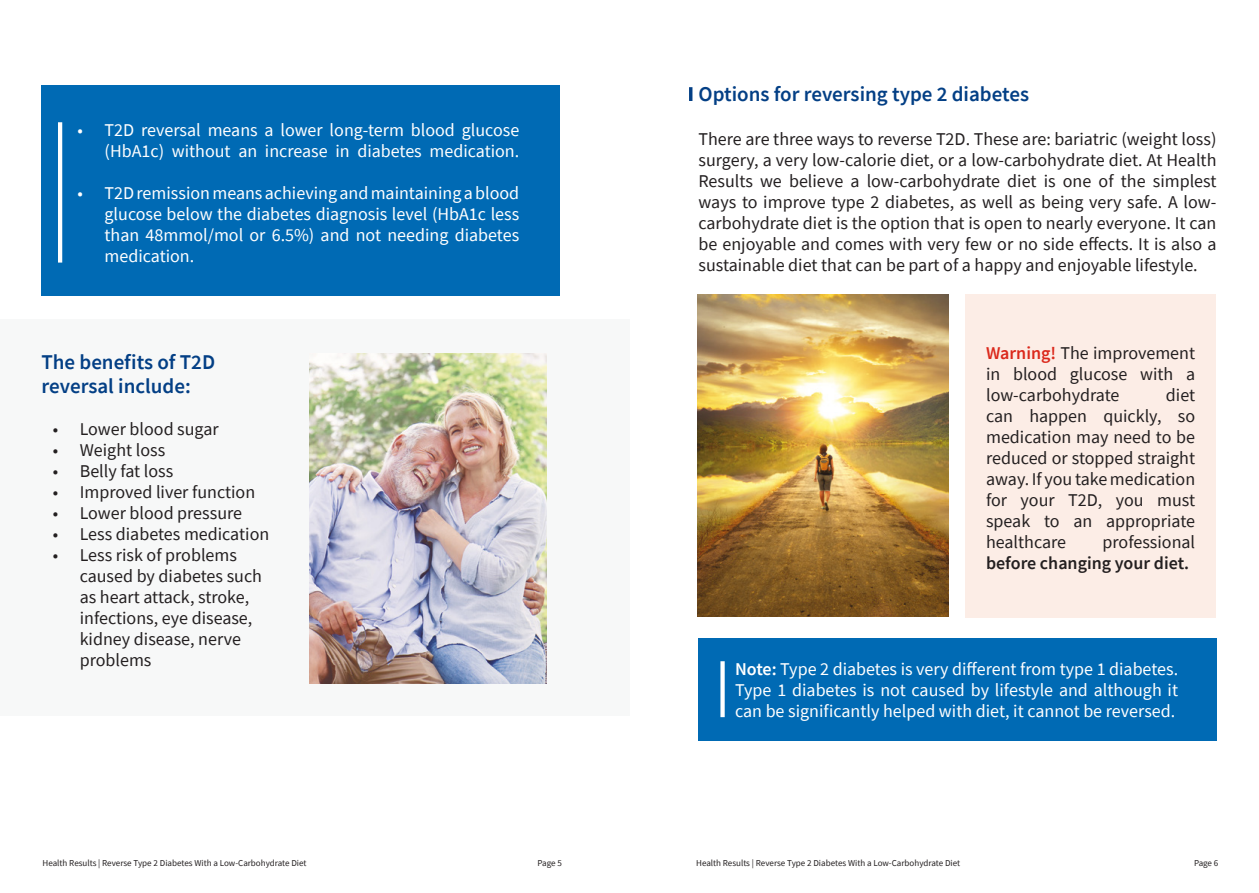
<style>
.page{position:relative;width:1259px;height:893px;background:#fff}
.page>*{position:absolute;margin:0;border:0;box-sizing:border-box;transform-origin:0 0}
.t1{font:600 21px/24px "Source Sans Pro";color:#033f85}
.t2{font:18px/21px "Source Sans Pro";color:#231f20;text-align:justify}
.t3{font:18px/21px "Source Sans Pro";color:#fff;text-align:justify}
.t4{font:600 18px "Source Sans Pro";color:#231f20}
.t5{font:9px "Source Sans Pro";color:#231f20}
.s1{font-weight:600;color:#db291c}
.s2{font-weight:600}
</style>
<div class="page">
<div style="left:0;top:319px;width:629px;height:397px;background:#f7f8f8"></div>
<div style="left:41px;top:85px;width:519px;height:211px;background:#006ab4"></div>
<img style="left:309px;top:354px;width:237px;height:329px">
<hr style="left:58px;top:122px;width:4px;height:141px;background:#fff">
<div style="left:965px;top:294px;width:251px;height:324px;background:#fcede6"></div>
<div style="left:697px;top:639px;width:519px;height:102px;background:#006ab4"></div>
<img style="left:697px;top:294px;width:251px;height:322px">
<svg style="left:720px;top:661px;width:4px;height:56px"></svg>
<hr style="left:689px;top:87px;width:3px;height:14px;background:#033f85">
<p class="t3" style="left:78px;top:119px;width:443px;text-align:right">• T2D reversal means a lower long-term blood glucose (HbA1c) without an increase in diabetes medication.</p>
<p class="t3" style="left:105px;top:182px;width:416px;text-indent:-27px">• T2D remission means achieving and maintaining a blood glucose below the diabetes diagnosis level (HbA1c less than 48mmol/mol or 6.5%) and not needing diabetes medication.</p>
<p class="t1" style="left:41px;top:350px;width:175px">The benefits of T2D reversal include:</p>
<p class="t2" style="left:53px;top:419px;width:167px">• Lower blood sugar</p>
<p class="t2" style="left:53px;top:440px;width:114px">• Weight loss</p>
<p class="t2" style="left:53px;top:461px;width:122px">• Belly fat loss</p>
<p class="t2" style="left:53px;top:482px;width:204px">• Improved liver function</p>
<p class="t2" style="left:53px;top:503px;width:191px">• Lower blood pressure</p>
<p class="t2" style="left:53px;top:524px;width:218px">• Less diabetes medication</p>
<p class="t2" style="left:80px;top:545px;width:184px;text-align:left;text-indent:-27px">• Less risk of problems caused by diabetes such as heart attack, stroke, infections, eye disease, kidney disease, nerve problems</p>
<p class="t1" style="left:698px;top:82px;width:332px">Options for reversing type 2 diabetes</p>
<p class="t2" style="left:698px;top:128px;width:519px">There are three ways to reverse T2D. These are: bariatric (weight loss) surgery, a very low-calorie diet, or a low-carbohydrate diet. At Health Results we believe a low-carbohydrate diet is one of the simplest ways to improve type 2 diabetes, as well as being very safe. A low&shy;carbohydrate diet is the option that is open to nearly everyone. It can be enjoyable and comes with very few or no side effects. It is also a sustainable diet that can be part of a happy and enjoyable lifestyle.</p>
<p class="t2" style="left:986px;top:342px;width:211px"><span class="s1">Warning!</span> The improvement in blood glucose with a low-carbohydrate</p>
<p class="t2" style="left:986px;top:384px;width:211px;text-indent:180px">diet can happen quickly, so medication may need to be reduced or stopped straight away. If you take medication for your T2D, you must speak to an appropriate healthcare</p>
<p class="t2" style="left:1102px;top:531px;width:94px">professional</p>
<p class="t4" style="left:986px;top:551px;width:204px">before changing your diet.</p>
<p class="t3" style="left:735px;top:658px;width:444px"><span class="s2">Note:</span> Type 2 diabetes is very different from type 1 diabetes.<br>Type 1 diabetes is not caused by lifestyle and although it can be significantly helped with diet, it cannot be reversed.</p>
<p class="t5" style="left:43px;top:858px;width:265px">Health Results | Reverse Type 2 Diabetes With a Low-Carbohydrate Diet</p>
<p class="t5" style="left:537px;top:857px;width:26px">Page 5</p>
<p class="t5" style="left:696px;top:858px;width:265px">Health Results | Reverse Type 2 Diabetes With a Low-Carbohydrate Diet</p>
<p class="t5" style="left:1194px;top:857px;width:26px">Page 6</p>
</div>
